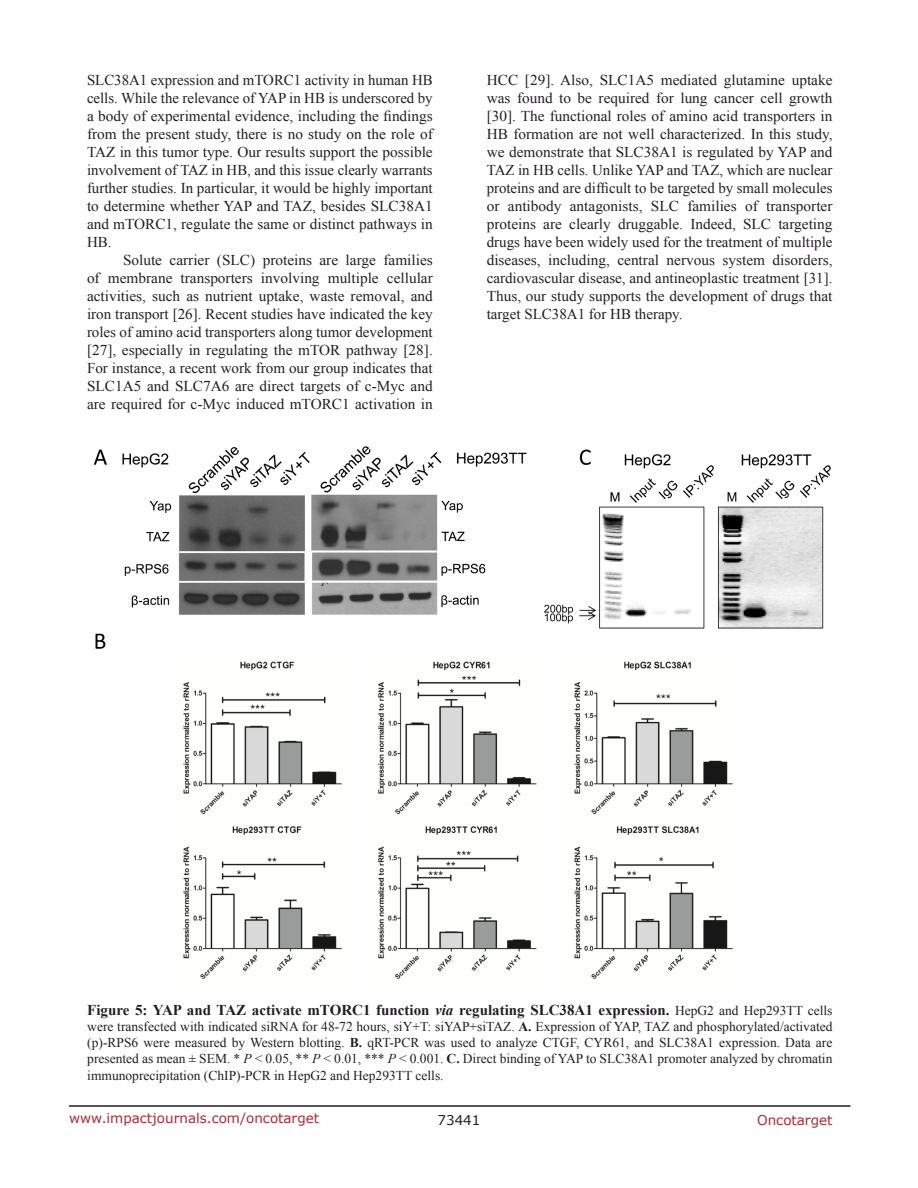
<style>
.page{position:relative;width:918px;height:1188px;background:#fff}
.page>*{position:absolute;margin:0;border:0;box-sizing:border-box;transform-origin:0 0}
.BodyText{font:15px/18px "Times New Roman";color:#221f22;text-align:justify}
.FigureText{font:700 15px "Times New Roman";color:#221f22}
.FigureText-2{font:13.5px/16.2px "Times New Roman";color:#221f22;text-align:justify}
.t1{font:13.5px "Verdana";color:#ac2b31}
.t2{font:13.5px "Verdana";color:#221f22}
.s1{font-style:italic}
.s2{font-weight:400;font-size:13.5px}
.s3{font-weight:700}
</style>
<div class="page">
<hr style="left:69px;top:1105px;width:781px;height:2px;background:#231f20">
<img style="left:93px;top:446px;width:738px;height:533px">
<p class="BodyText" style="left:87px;top:71px;width:347px">SLC38A1 expression and mTORC1 activity in human HB cells. While the relevance of YAP in HB is underscored by a body of experimental evidence, including the findings from the present study, there is no study on the role of TAZ in this tumor type. Our results support the possible involvement of TAZ in HB, and this issue clearly warrants further studies. In particular, it would be highly important to determine whether YAP and TAZ, besides SLC38A1 and mTORC1, regulate the same or distinct pathways in HB.</p>
<p class="BodyText" style="left:87px;top:251px;width:347px;text-indent:36px">Solute carrier (SLC) proteins are large families of membrane transporters involving multiple cellular activities, such as nutrient uptake, waste removal, and iron transport [26]. Recent studies have indicated the key roles of amino acid transporters along tumor development [27], especially in regulating the mTOR pathway [28].<br>For instance, a recent work from our group indicates that SLC1A5 and SLC7A6 are direct targets of c-Myc and are required for c-Myc induced mTORC1 activation in</p>
<p class="BodyText" style="left:487px;top:71px;width:347px">HCC [29]. Also, SLC1A5 mediated glutamine uptake was found to be required for lung cancer cell growth [30]. The functional roles of amino acid transporters in HB formation are not well characterized. In this study, we demonstrate that SLC38A1 is regulated by YAP and TAZ in HB cells. Unlike YAP and TAZ, which are nuclear proteins and are difficult to be targeted by small molecules or antibody antagonists, SLC families of transporter proteins are clearly druggable. Indeed, SLC targeting drugs have been widely used for the treatment of multiple diseases, including, central nervous system disorders, cardiovascular disease, and antineoplastic treatment [31].<br>Thus, our study supports the development of drugs that target SLC38A1 for HB therapy.</p>
<p class="FigureText" style="left:87px;top:999px;width:747px">Figure 5: YAP and TAZ activate mTORC1 function <span class="s1">via</span> regulating SLC38A1 expression. <span class="s2">HepG2 and Hep293TT cells</span></p>
<p class="FigureText-2" style="left:87px;top:1018px;width:747px">were transfected with indicated siRNA for 48-72 hours, siY+T: siYAP+siTAZ. <span class="s3">A.</span> Expression of YAP, TAZ and phosphorylated/activated (p)-RPS6 were measured by Western blotting. <span class="s3">B.</span> qRT-PCR was used to analyze CTGF, CYR61, and SLC38A1 expression. Data are presented as mean ± SEM. * <span class="s1">P</span> &lt; 0.05, ** <span class="s1">P</span> &lt; 0.01, *** <span class="s1">P</span> &lt; 0.001. <span class="s3">C.</span> Direct binding of YAP to SLC38A1 promoter analyzed by chromatin immunoprecipitation (ChIP)-PCR in HepG2 and Hep293TT cells.</p>
<p class="t1" style="left:69px;top:1109px;width:252px">www.impactjournals.com/oncotarget</p>
<p class="t2" style="left:438px;top:1111px;width:44px">73441</p>
<p class="t1" style="left:757px;top:1111px;width:77px">Oncotarget</p>
</div>
